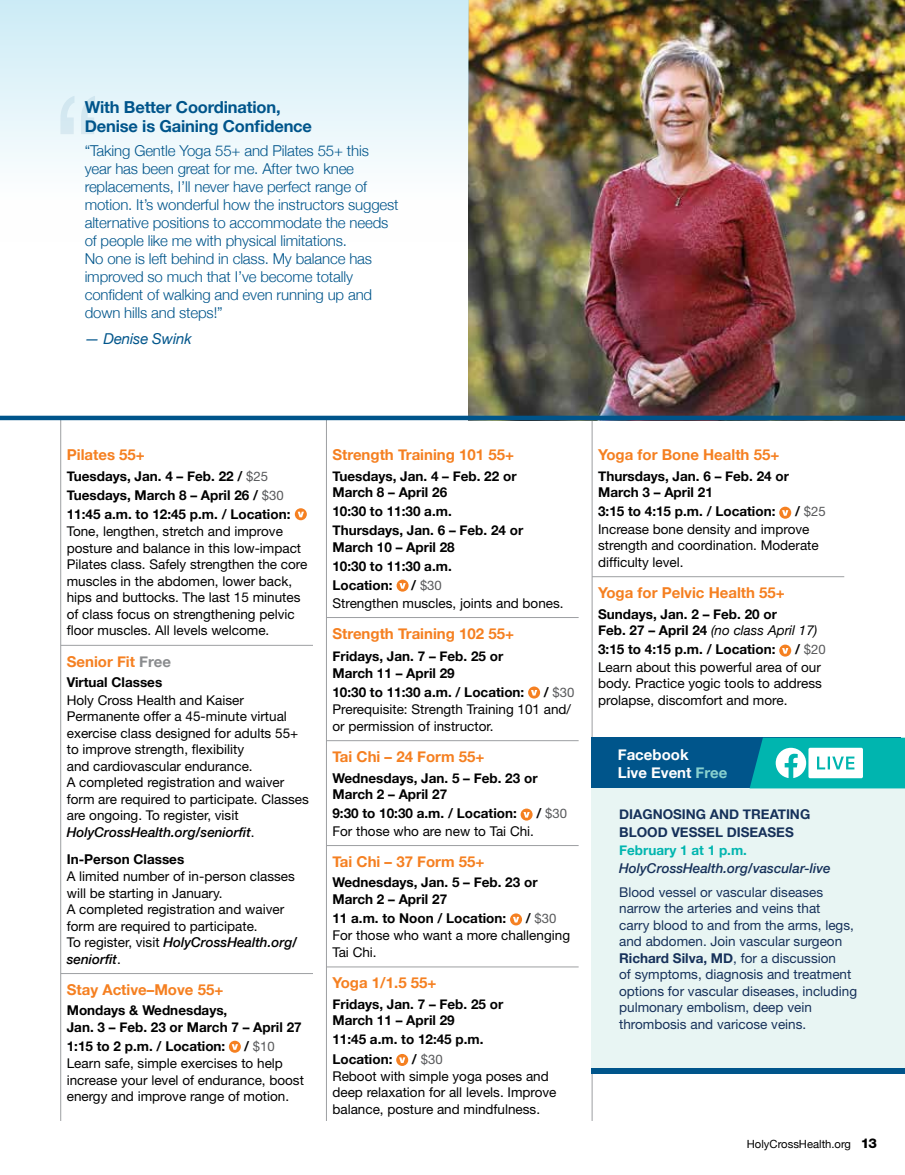
<style>
.page{position:relative;width:905px;height:1175px;background:#fff}
.page>*{position:absolute;margin:0;border:0;box-sizing:border-box;transform-origin:0 0}
.t1{font:700 16.5px/19.5px "Helvetica Neue";letter-spacing:-.01em;color:#00558b}
.t2{font:300 15px/18px "Helvetica Neue";letter-spacing:-.01em;color:#00558b}
.t3{font:700 15px "Helvetica Neue";color:#f58021}
.t4{font:700 15px/18px "Helvetica Neue";color:#fff}
.t5{font:italic 15px "Helvetica Neue";letter-spacing:-.01em;color:#00558b}
.t6{font:13.5px/16.5px "Helvetica Neue";color:#000}
.t7{font:700 13.5px/16.5px "Helvetica Neue";color:#000}
.t8{font:13.5px/16.5px "Helvetica Neue";color:#16315a}
.t9{font:700 13.5px/18px "Helvetica Neue";color:#16315a}
.t10{font:italic 500 13.5px "Helvetica Neue";color:#16315a}
.t11{font:700 13.5px "Helvetica Neue";color:#00b5af}
.t12{font:13.2px "Helvetica Neue";color:#58595b}
.t13{font:11.25px "Helvetica Neue";color:#000}
.s1{font-weight:400;font-size:13.2px;color:#58595b}
.s2{color:#8a8c8e}
.s3{font-weight:500;font-style:italic}
.s4{font-weight:700;font-size:13.5px;color:#000}
.s5{font-weight:400;font-style:italic}
.s6{color:#89d1cf}
.s7{font-weight:700}
.s8{font-weight:800;font-size:13.5px}
</style>
<div class="page">
<hr style="left:326px;top:418px;width:1px;height:702px;background:#9d9fa2">
<hr style="left:592px;top:54px;width:1px;height:1066px;background:#9d9fa2">
<hr style="left:60px;top:418px;width:1px;height:702px;background:#9d9fa2">
<hr style="left:61px;top:973px;width:252px;height:1px;background:#9d9fa2">
<hr style="left:61px;top:645px;width:252px;height:1px;background:#9d9fa2">
<svg style="left:295px;top:508px;width:12px;height:12px"></svg>
<svg style="left:298px;top:511px;width:6px;height:6px"></svg>
<svg style="left:229px;top:1040px;width:12px;height:12px"></svg>
<svg style="left:232px;top:1044px;width:6px;height:5px"></svg>
<hr style="left:326px;top:966px;width:252px;height:1px;background:#9d9fa2">
<hr style="left:326px;top:740px;width:252px;height:1px;background:#9d9fa2">
<hr style="left:326px;top:845px;width:252px;height:1px;background:#9d9fa2">
<hr style="left:326px;top:617px;width:252px;height:1px;background:#9d9fa2">
<svg style="left:528px;top:686px;width:12px;height:12px"></svg>
<svg style="left:531px;top:690px;width:6px;height:5px"></svg>
<svg style="left:520px;top:808px;width:12px;height:12px"></svg>
<svg style="left:523px;top:812px;width:6px;height:5px"></svg>
<svg style="left:510px;top:913px;width:12px;height:12px"></svg>
<svg style="left:513px;top:916px;width:6px;height:6px"></svg>
<svg style="left:396px;top:1053px;width:12px;height:13px"></svg>
<svg style="left:399px;top:1057px;width:6px;height:6px"></svg>
<svg style="left:396px;top:579px;width:12px;height:12px"></svg>
<svg style="left:399px;top:583px;width:6px;height:5px"></svg>
<hr style="left:592px;top:576px;width:252px;height:1px;background:#9d9fa2">
<svg style="left:779px;top:506px;width:12px;height:13px"></svg>
<svg style="left:782px;top:510px;width:6px;height:6px"></svg>
<svg style="left:779px;top:644px;width:12px;height:12px"></svg>
<svg style="left:782px;top:648px;width:6px;height:5px"></svg>
<img style="left:469px;top:0;width:435px;height:416px">
<div style="left:0;top:0;width:469px;height:241px;background:linear-gradient(to bottom,#cdecf6,#fff)"></div>
<svg style="left:60px;top:96px;width:35px;height:38px"></svg>
<hr style="left:0;top:416px;width:904px;height:4px;background:#00558b">
<div style="left:592px;top:737px;width:308px;height:51px;background:#00558b"></div>
<div style="left:592px;top:788px;width:312px;height:279px;background:#e8f5f3"></div>
<svg style="left:749px;top:737px;width:155px;height:51px;background:#41c2c1"></svg>
<p class="t1" style="left:85px;top:97px;width:229px">With Better Coordination,<br>Denise is Gaining Confidence</p>
<p class="t2" style="left:85px;top:141px;width:315px">“Taking Gentle Yoga 55+ and Pilates 55+ this year has been great for me. After two knee replacements, I’ll never have perfect range of motion. It’s wonderful how the instructors suggest alternative positions to accommodate the needs of people like me with physical limitations.<br>No one is left behind in class. My balance has improved so much that I’ve become totally confident of walking and even running up and down hills and steps!”</p>
<p class="t5" style="left:85px;top:327px;width:108px">— Denise Swink</p>
<p class="t3" style="left:67px;top:443px;width:80px">Pilates 55+</p>
<p class="t7" style="left:67px;top:466px;width:225px;line-height:19px">Tuesdays, Jan. 4 – Feb. 22 / <span class="s1">$25<br></span>Tuesdays, March 8 – April 26 / <span class="s1">$30<br></span>11:45 a.m. to 12:45 p.m. / Location:</p>
<p class="t6" style="left:67px;top:523px;width:242px">Tone, lengthen, stretch and improve posture and balance in this low-impact Pilates class. Safely strengthen the core muscles in the abdomen, lower back, hips and buttocks. The last 15 minutes of class focus on strengthening pelvic floor muscles. All levels welcome.</p>
<p class="t3" style="left:67px;top:649px;width:106px">Senior Fit <span class="s2">Free</span></p>
<p class="t7" style="left:67px;top:674px;width:97px">Virtual Classes</p>
<p class="t6" style="left:67px;top:691px;width:244px">Holy Cross Health and Kaiser Permanente offer a 45-minute virtual exercise class designed for adults 55+ to improve strength, flexibility<br>and cardiovascular endurance.<br>A completed registration and waiver form are required to participate. Classes are ongoing. To register, visit <span class="s3">HolyCrossHealth.org/seniorfit</span>.</p>
<p class="t7" style="left:67px;top:851px;width:119px">In-Person Classes</p>
<p class="t6" style="left:67px;top:867px;width:232px">A limited number of in-person classes will be starting in January.<br>A completed registration and waiver form are required to participate.<br>To register, visit <span class="s3">HolyCrossHealth.org/ seniorfit</span>.</p>
<p class="t3" style="left:67px;top:977px;width:158px">Stay Active–Move 55+</p>
<p class="t7" style="left:67px;top:1002px;width:236px">Mondays &amp; Wednesdays,<br>Jan. 3 – Feb. 23 or March 7 – April 27</p>
<p class="t7" style="left:67px;top:1038px;width:160px">1:15 to 2 p.m. / Location:</p>
<p class="t12" style="left:244px;top:1038px;width:32px"><span class="s4">/</span> $10</p>
<p class="t6" style="left:67px;top:1055px;width:239px">Learn safe, simple exercises to help increase your level of endurance, boost energy and improve range of motion.</p>
<p class="t3" style="left:332px;top:443px;width:183px">Strength Training 101 55+</p>
<p class="t7" style="left:332px;top:468px;width:186px">Tuesdays, Jan. 4 – Feb. 22 or<br>March 8 – April 26</p>
<p class="t7" style="left:332px;top:502px;width:192px;line-height:19px">10:30 to 11:30 a.m.<br>Thursdays, Jan. 6 – Feb. 24 or</p>
<p class="t7" style="left:332px;top:538px;width:124px;line-height:19px">March 10 – April 28<br>10:30 to 11:30 a.m.<br>Location:</p>
<p class="t12" style="left:411px;top:577px;width:32px"><span class="s4">/</span> $30</p>
<p class="t6" style="left:332px;top:594px;width:233px">Strengthen muscles, joints and bones.</p>
<p class="t3" style="left:332px;top:622px;width:183px">Strength Training 102 55+</p>
<p class="t7" style="left:332px;top:648px;width:172px">Fridays, Jan. 7 – Feb. 25 or<br>March 11 – April 29</p>
<p class="t7" style="left:332px;top:684px;width:193px">10:30 to 11:30 a.m. / Location:</p>
<p class="t12" style="left:544px;top:684px;width:32px"><span class="s4">/</span> $30</p>
<p class="t6" style="left:332px;top:701px;width:240px">Prerequisite: Strength Training 101 and/ or permission of instructor.</p>
<p class="t3" style="left:332px;top:745px;width:154px">Tai Chi – 24 Form 55+</p>
<p class="t7" style="left:332px;top:769px;width:207px">Wednesdays, Jan. 5 – Feb. 23 or<br>March 2 – April 27</p>
<p class="t7" style="left:332px;top:805px;width:186px">9:30 to 10:30 a.m. / Location:</p>
<p class="t12" style="left:536px;top:805px;width:32px"><span class="s4">/</span> $30</p>
<p class="t6" style="left:332px;top:822px;width:203px">For those who are new to Tai Chi.</p>
<p class="t3" style="left:332px;top:849px;width:154px">Tai Chi – 37 Form 55+</p>
<p class="t7" style="left:332px;top:874px;width:207px">Wednesdays, Jan. 5 – Feb. 23 or<br>March 2 – April 27</p>
<p class="t7" style="left:332px;top:910px;width:175px">11 a.m. to Noon / Location:</p>
<p class="t12" style="left:526px;top:910px;width:32px"><span class="s4">/</span> $30</p>
<p class="t6" style="left:332px;top:927px;width:239px">For those who want a more challenging<br>Tai Chi.</p>
<p class="t3" style="left:332px;top:971px;width:106px">Yoga 1/1.5 55+</p>
<p class="t7" style="left:332px;top:996px;width:172px">Fridays, Jan. 7 – Feb. 25 or<br>March 11 – April 29</p>
<p class="t7" style="left:332px;top:1030px;width:153px;line-height:19px">11:45 a.m. to 12:45 p.m.<br>Location:</p>
<p class="t12" style="left:412px;top:1050px;width:32px"><span class="s4">/</span> $30</p>
<p class="t6" style="left:332px;top:1067px;width:226px">Reboot with simple yoga poses and deep relaxation for all levels. Improve balance, posture and mindfulness.</p>
<p class="t3" style="left:598px;top:443px;width:183px">Yoga for Bone Health 55+</p>
<p class="t7" style="left:598px;top:468px;width:192px">Thursdays, Jan. 6 – Feb. 24 or<br>March 3 – April 21</p>
<p class="t7" style="left:598px;top:503px;width:179px">3:15 to 4:15 p.m. / Location:</p>
<p class="t12" style="left:795px;top:503px;width:32px"><span class="s4">/</span> $25</p>
<p class="t6" style="left:598px;top:520px;width:222px">Increase bone density and improve strength and coordination. Moderate difficulty level.</p>
<p class="t3" style="left:598px;top:581px;width:188px">Yoga for Pelvic Health 55+</p>
<p class="t7" style="left:598px;top:606px;width:221px">Sundays, Jan. 2 – Feb. 20 or<br>Feb. 27 – April 24 <span class="s5">(no class April 17)</span></p>
<p class="t7" style="left:598px;top:641px;width:179px">3:15 to 4:15 p.m. / Location:</p>
<p class="t12" style="left:795px;top:641px;width:32px"><span class="s4">/</span> $20</p>
<p class="t6" style="left:598px;top:658px;width:225px;text-align:justify">Learn about this powerful area of our body. Practice yogic tools to address prolapse, discomfort and more.</p>
<p class="t4" style="left:617px;top:746px;width:111px">Facebook<br>Live Event <span class="s6">Free</span></p>
<p class="t9" style="left:619px;top:806px;width:192px">DIAGNOSING AND TREATING<br>BLOOD VESSEL DISEASES</p>
<p class="t11" style="left:619px;top:840px;width:129px">February 1 at 1 p.m.</p>
<p class="t10" style="left:619px;top:857px;width:213px">HolyCrossHealth.org/vascular-live</p>
<p class="t8" style="left:619px;top:883px;width:239px">Blood vessel or vascular diseases narrow the arteries and veins that<br>carry blood to and from the arms, legs, and abdomen. Join vascular surgeon <span class="s7">Richard Silva, MD</span>, for a discussion<br>of symptoms, diagnosis and treatment options for vascular diseases, including pulmonary embolism, deep vein thrombosis and varicose veins.</p>
<p class="t13" style="left:746px;top:1136px;width:132px">HolyCrossHealth.org <span class="s8">13</span></p>
</div>
